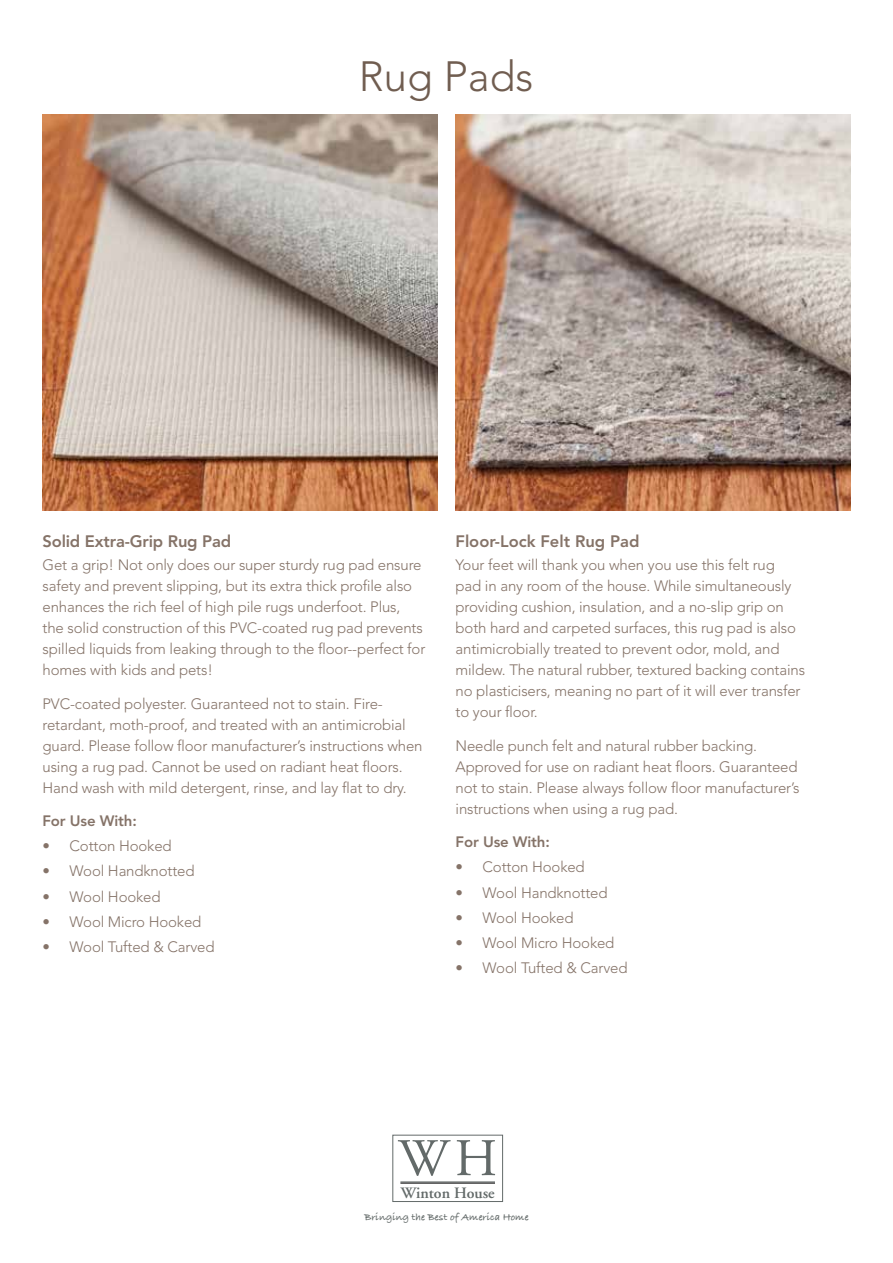
<style>
.page{position:relative;width:893px;height:1263px;background:#fff}
.page>*{position:absolute;margin:0;border:0;box-sizing:border-box;transform-origin:0 0}
.t1{font:52.8px "Adobe Garamond";color:#636a69}
.t2{font:300 42px "Avenir LT Std";color:#705d50}
.t3{font:800 16.5px "Avenir LT Std";letter-spacing:-.01em;color:#857368}
.t4{font:600 15.9px "Adobe Garamond";color:#636a69}
.t5{font:300 15px/21px "Avenir LT Std";letter-spacing:-.01em;color:#857368}
.t6{font:800 15px "Avenir LT Std";letter-spacing:-.01em;color:#857368}
.t7{font:700 10.5px "Bradley Hand ITCTT";color:#636a69}
</style>
<div class="page">
<svg style="left:392px;top:1134px;width:111px;height:68px"></svg>
<hr style="left:400px;top:1183px;width:95px;height:1px;background:#000">
<img style="left:43px;top:115px;width:394px;height:396px">
<img style="left:456px;top:115px;width:394px;height:396px">
<h2 class="t2" style="left:359px;top:52px;width:176px">Rug Pads</h2>
<p class="t3" style="left:43px;top:531px;width:190px">Solid Extra-Grip Rug Pad</p>
<p class="t5" style="left:43px;top:555px;width:384px">Get a grip! Not only does our super sturdy rug pad ensure safety and prevent slipping, but its extra thick profile also enhances the rich feel of high pile rugs underfoot. Plus, the solid construction of this PVC-coated rug pad prevents spilled liquids from leaking through to the floor--perfect for homes with kids and pets!</p>
<p class="t5" style="left:43px;top:693px;width:382px">PVC-coated polyester. Guaranteed not to stain. Fire&shy;retardant, moth-proof, and treated with an antimicrobial guard. Please follow floor manufacturer’s instructions when using a rug pad. Cannot be used on radiant heat floors.<br>Hand wash with mild detergent, rinse, and lay flat to dry.</p>
<p class="t6" style="left:43px;top:812px;width:96px">For Use With:</p>
<p class="t5" style="left:43px;top:836px;width:131px">• Cotton Hooked</p>
<p class="t5" style="left:43px;top:861px;width:154px">• Wool Handknotted</p>
<p class="t5" style="left:43px;top:886px;width:120px">• Wool Hooked</p>
<p class="t5" style="left:43px;top:911px;width:160px">• Wool Micro Hooked</p>
<p class="t5" style="left:43px;top:936px;width:174px">• Wool Tufted &amp; Carved</p>
<p class="t3" style="left:456px;top:531px;width:185px">Floor-Lock Felt Rug Pad</p>
<p class="t5" style="left:456px;top:555px;width:351px">Your feet will thank you when you use this felt rug<br>pad in any room of the house. While simultaneously providing cushion, insulation, and a no-slip grip on both hard and carpeted surfaces, this rug pad is also antimicrobially treated to prevent odor, mold, and mildew. The natural rubber, textured backing contains no plasticisers, meaning no part of it will ever transfer to your floor.</p>
<p class="t5" style="left:456px;top:735px;width:345px">Needle punch felt and natural rubber backing.<br>Approved for use on radiant heat floors. Guaranteed not to stain. Please always follow floor manufacturer’s instructions when using a rug pad.</p>
<p class="t6" style="left:456px;top:833px;width:96px">For Use With:</p>
<p class="t5" style="left:456px;top:857px;width:131px">• Cotton Hooked</p>
<p class="t5" style="left:456px;top:882px;width:154px">• Wool Handknotted</p>
<p class="t5" style="left:456px;top:907px;width:120px">• Wool Hooked</p>
<p class="t5" style="left:456px;top:932px;width:160px">• Wool Micro Hooked</p>
<p class="t5" style="left:456px;top:957px;width:174px">• Wool Tufted &amp; Carved</p>
<h1 class="t1" style="left:398px;top:1130px;width:101px">WH</h1>
<p class="t4" style="left:401px;top:1184px;width:95px">Winton House</p>
<p class="t7" style="left:364px;top:1209px;width:166px">Bringing the Best of America Home</p>
</div>
